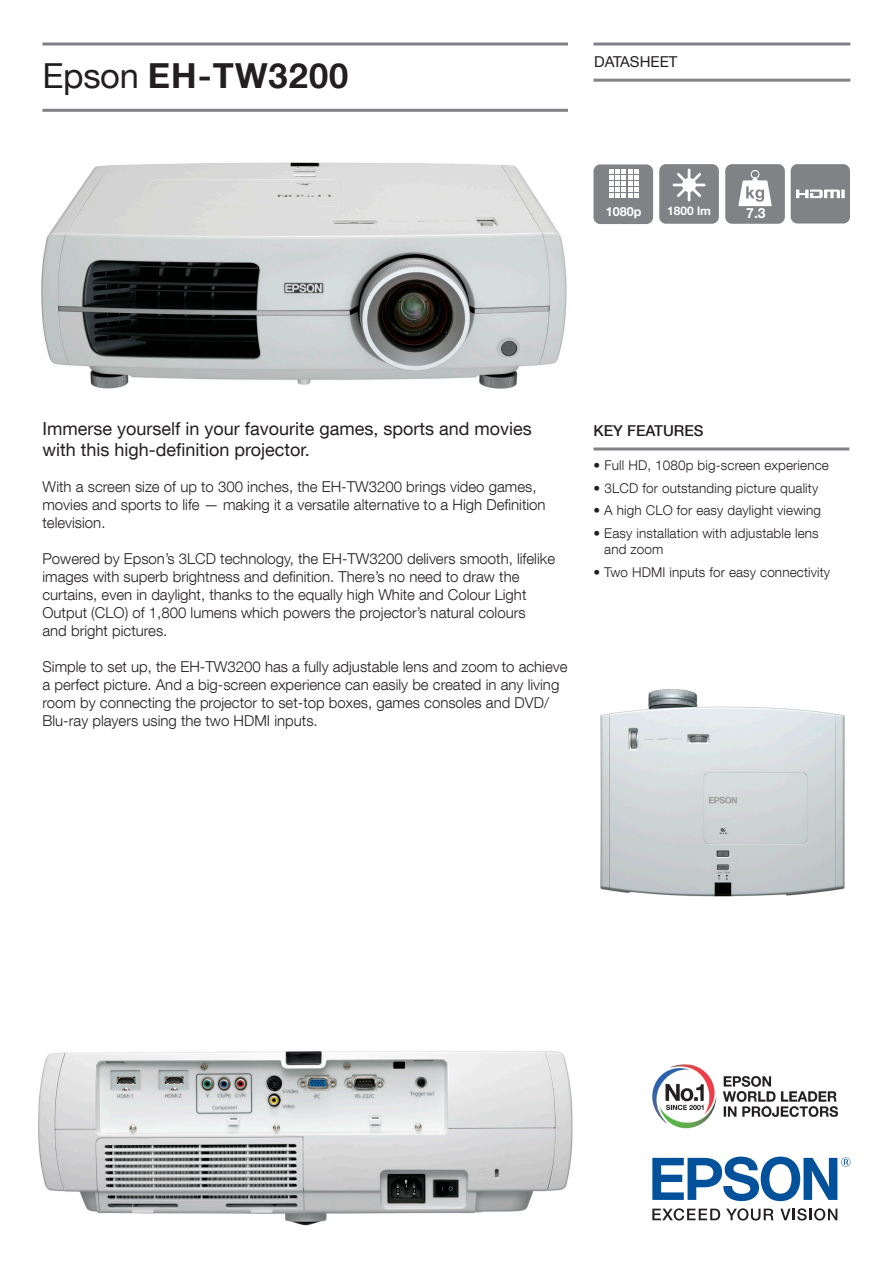
<style>
.page{position:relative;width:893px;height:1263px;background:#fff}
.page>*{position:absolute;margin:0;border:0;box-sizing:border-box;transform-origin:0 0}
.t1{font:700 34.5px "Helvetica Neue LT Com";letter-spacing:.03em;color:#231f20}
.t2{font:18px/21px "Helvetica Neue LT Com";color:#231f20}
.t3{font:300 15px/18px "Helvetica Neue LT Com";color:#231f20}
.t4{font:500 15px "Helvetica Neue LT Com";color:#231f20}
.t5{font:15px "Helvetica Neue LT Com";color:#231f20}
.t6{font:700 13.95px "Helvetica Neue LT Com";color:#fff}
.t7{font:300 13.5px/16.5px "Helvetica Neue LT Com";letter-spacing:.01em;color:#231f20}
.t8{font:700 12.6px "Helvetica Neue LT Com";color:#fff}
.t9{font:700 11.85px "Helvetica Neue LT Com";color:#fff}
.s1{font-weight:400}
</style>
<div class="page">
<hr style="left:593px;top:43px;width:257px;height:3px;background:#808285">
<hr style="left:42px;top:43px;width:526px;height:3px;background:#808285">
<hr style="left:42px;top:109px;width:526px;height:3px;background:#808285">
<hr style="left:593px;top:79px;width:257px;height:3px;background:#808285">
<img style="left:41px;top:162px;width:526px;height:227px">
<svg style="left:652px;top:1208px;width:68px;height:12px"></svg>
<svg style="left:726px;top:1208px;width:47px;height:12px"></svg>
<svg style="left:780px;top:1208px;width:57px;height:12px"></svg>
<svg style="left:652px;top:1156px;width:198px;height:45px"></svg>
<img style="left:652px;top:1064px;width:187px;height:65px">
<hr style="left:593px;top:447px;width:256px;height:3px;background:#808285">
<img style="left:38px;top:1051px;width:535px;height:175px">
<img style="left:600px;top:689px;width:245px;height:208px">
<div style="left:593px;top:164px;width:60px;height:60px;background:#808285;border-radius:7px"></div>
<svg style="left:609px;top:169px;width:30px;height:29px"></svg>
<div style="left:659px;top:164px;width:60px;height:60px;background:#808285;border-radius:7px"></div>
<svg style="left:673px;top:169px;width:32px;height:32px"></svg>
<div style="left:725px;top:164px;width:60px;height:60px;background:#808285;border-radius:7px"></div>
<svg style="left:738px;top:170px;width:34px;height:36px"></svg>
<div style="left:791px;top:164px;width:59px;height:59px;background:#808285;border-radius:7px"></div>
<svg style="left:796px;top:190px;width:49px;height:8px"></svg>
<p class="t1" style="left:43px;top:54px;width:307px"><span class="s1">Epson</span> EH-TW3200</p>
<p class="t5" style="left:594px;top:52px;width:85px">DATASHEET</p>
<p class="t8" style="left:606px;top:203px;width:37px">1080p</p>
<p class="t9" style="left:667px;top:203px;width:45px">1800 lm</p>
<p class="t6" style="left:746px;top:204px;width:21px">7.3</p>
<p class="t2" style="left:42px;top:417px;width:491px">Immerse yourself in your favourite games, sports and movies with this high-definition projector.</p>
<p class="t3" style="left:42px;top:477px;width:505px">With a screen size of up to 300 inches, the EH-TW3200 brings video games, movies and sports to life — making it a versatile alternative to a High Definition television.</p>
<p class="t3" style="left:42px;top:549px;width:514px">Powered by Epson’s 3LCD technology, the EH-TW3200 delivers smooth, lifelike images with superb brightness and definition. There’s no need to draw the curtains, even in daylight, thanks to the equally high White and Colour Light Output (CLO) of 1,800 lumens which powers the projector’s natural colours<br>and bright pictures.</p>
<p class="t3" style="left:42px;top:657px;width:527px">Simple to set up, the EH-TW3200 has a fully adjustable lens and zoom to achieve a perfect picture. And a big-screen experience can easily be created in any living room by connecting the projector to set-top boxes, games consoles and DVD/ Blu-ray players using the two HDMI inputs.</p>
<p class="t4" style="left:593px;top:421px;width:112px">KEY FEATURES</p>
<p class="t7" style="left:593px;top:457px;width:237px"><span class="s1">•</span> Full HD, 1080p big-screen experience</p>
<p class="t7" style="left:593px;top:479px;width:226px"><span class="s1">•</span> 3LCD for outstanding picture quality</p>
<p class="t7" style="left:593px;top:502px;width:229px">• A high CLO for easy daylight viewing</p>
<p class="t7" style="left:604px;top:524px;width:216px;text-indent:-11px">• Easy installation with adjustable lens and zoom</p>
<p class="t7" style="left:593px;top:563px;width:238px">• Two HDMI inputs for easy connectivity</p>
</div>
